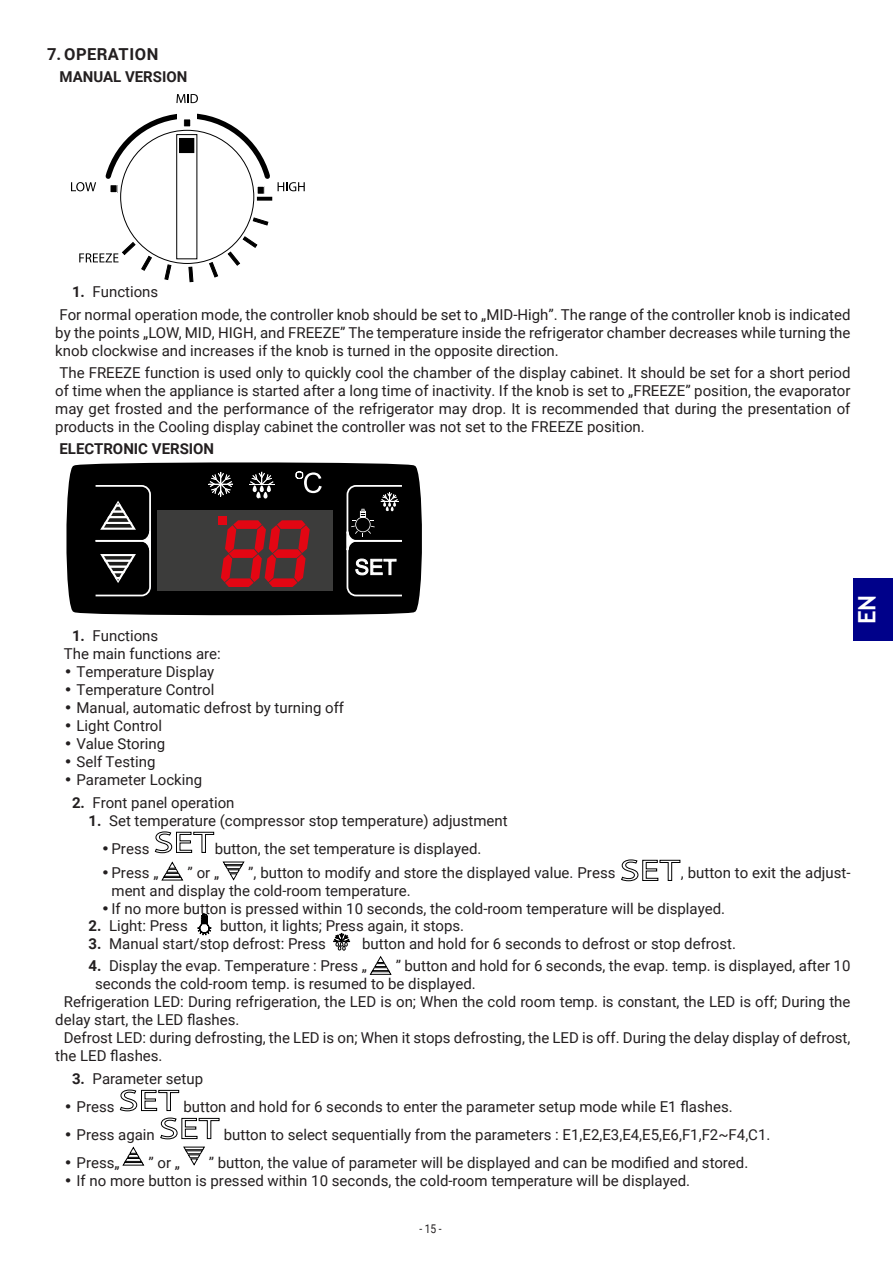
<style>
.page{position:relative;width:893px;height:1263px;background:#fff}
.page>*{position:absolute;margin:0;border:0;box-sizing:border-box;transform-origin:0 0}
.t1{font:700 24px "Trebuchet MS";color:#fff}
.t2{font:700 16.5px "Roboto";letter-spacing:.035em;color:#231f20}
.Tekst_podstawowy{font:15px/18px "Roboto";color:#231f20}
.Tekst_podstawowy_bold{font:700 15px "Roboto";color:#231f20}
.t3{font:12px "Roboto";color:#231f20;scale:.86 1}
.s1{font-weight:700}
.s2{font-family:"Humanst 521 EU";font-weight:700}
</style>
<div class="page">
<div style="left:854px;top:578px;width:39px;height:63px;background:#00018a"></div>
<div style="left:110px;top:184px;width:7px;height:9px;border:1px solid #fff"></div>
<div style="left:257px;top:186px;width:7px;height:8px;background:#000"></div>
<div style="left:257px;top:186px;width:8px;height:8px;border:1px solid #fff"></div>
<div style="left:176px;top:134px;width:21px;height:125px;border:1px solid #000"></div>
<div style="left:257px;top:197px;width:15px;height:3px;border:1px solid #000"></div>
<svg style="left:253px;top:217px;width:15px;height:9px"></svg>
<svg style="left:228px;top:236px;width:29px;height:30px"></svg>
<svg style="left:209px;top:262px;width:9px;height:16px"></svg>
<svg style="left:188px;top:267px;width:5px;height:15px"></svg>
<svg style="left:164px;top:264px;width:7px;height:16px"></svg>
<svg style="left:71px;top:182px;width:25px;height:9px"></svg>
<svg style="left:176px;top:94px;width:22px;height:9px"></svg>
<svg style="left:105px;top:113px;width:200px;height:78px"></svg>
<svg style="left:79px;top:242px;width:73px;height:29px"></svg>
<svg style="left:66px;top:462px;width:356px;height:154px;background:#0f0f0f"></svg>
<svg style="left:209px;top:472px;width:24px;height:24px"></svg>
<div style="left:157px;top:510px;width:175px;height:80px;background:#3c3c3b"></div>
<svg style="left:249px;top:472px;width:26px;height:26px"></svg>
<svg style="left:295px;top:471px;width:27px;height:22px"></svg>
<svg style="left:94px;top:484px;width:58px;height:113px;background:#2d2d2d"></svg>
<svg style="left:221px;top:520px;width:89px;height:67px"></svg>
<div style="left:218px;top:516px;width:9px;height:9px;background:#e30613"></div>
<svg style="left:346px;top:484px;width:58px;height:113px;background:#292929"></svg>
<svg style="left:155px;top:831px;width:59px;height:22px"></svg>
<svg style="left:161px;top:861px;width:22px;height:19px"></svg>
<svg style="left:222px;top:861px;width:23px;height:20px"></svg>
<svg style="left:621px;top:859px;width:59px;height:22px"></svg>
<svg style="left:197px;top:914px;width:14px;height:21px"></svg>
<svg style="left:333px;top:933px;width:17px;height:17px"></svg>
<svg style="left:369px;top:956px;width:23px;height:19px"></svg>
<svg style="left:120px;top:1089px;width:59px;height:22px"></svg>
<svg style="left:160px;top:1117px;width:60px;height:22px"></svg>
<svg style="left:122px;top:1146px;width:22px;height:20px"></svg>
<svg style="left:183px;top:1146px;width:22px;height:20px"></svg>
<p class="t2" style="left:47px;top:42px;width:113px">7.OPERATION</p>
<p class="Tekst_podstawowy_bold" style="left:60px;top:66px;width:129px">MANUAL VERSION</p>
<p class="Tekst_podstawowy" style="left:72px;top:282px;width:88px"><span class="s1">1.</span> Functions</p>
<p class="Tekst_podstawowy" style="left:55px;top:305px;width:797px;text-align:justify">For normal operation mode, the controller knob should be set to „MID-High”. The range of the controller knob is indicated by the points „LOW, MID, HIGH, and FREEZE” The temperature inside the refrigerator chamber decreases while turning the knob clockwise and increases if the knob is turned in the opposite direction.</p>
<p class="Tekst_podstawowy" style="left:55px;top:363px;width:797px;text-align:justify">The FREEZE function is used only to quickly cool the chamber of the display cabinet. It should be set for a short period of time when the appliance is started after a long time of inactivity. If the knob is set to „FREEZE” position, the evaporator may get frosted and the performance of the refrigerator may drop. It is recommended that during the presentation of products in the Cooling display cabinet the controller was not set to the FREEZE position.</p>
<p class="Tekst_podstawowy_bold" style="left:60px;top:438px;width:156px">ELECTRONIC VERSION</p>
<p class="Tekst_podstawowy" style="left:72px;top:626px;width:88px"><span class="s1">1.</span> Functions</p>
<p class="Tekst_podstawowy" style="left:64px;top:644px;width:159px">The main functions are:</p>
<p class="Tekst_podstawowy" style="left:64px;top:662px;width:152px"><span class="s2">•</span> Temperature Display</p>
<p class="Tekst_podstawowy" style="left:64px;top:680px;width:152px"><span class="s2">•</span> Temperature Control</p>
<p class="Tekst_podstawowy" style="left:64px;top:698px;width:282px"><span class="s2">•</span> Manual, automatic defrost by turning off</p>
<p class="Tekst_podstawowy" style="left:64px;top:716px;width:100px"><span class="s2">•</span> Light Control</p>
<p class="Tekst_podstawowy" style="left:64px;top:734px;width:103px"><span class="s2">•</span> Value Storing</p>
<p class="Tekst_podstawowy" style="left:64px;top:752px;width:93px"><span class="s2">•</span> Self Testing</p>
<p class="Tekst_podstawowy" style="left:64px;top:770px;width:140px"><span class="s2">•</span> Parameter Locking</p>
<p class="Tekst_podstawowy" style="left:72px;top:793px;width:164px"><span class="s1">2.</span> Front panel operation</p>
<p class="Tekst_podstawowy" style="left:89px;top:811px;width:421px"><span class="s1">1.</span> Set temperature (compressor stop temperature) adjustment</p>
<p class="Tekst_podstawowy" style="left:101px;top:839px;width:50px"><span class="s2">•</span>Press</p>
<p class="Tekst_podstawowy" style="left:215px;top:839px;width:268px">button, the set temperature is displayed.</p>
<p class="Tekst_podstawowy" style="left:101px;top:863px;width:59px"><span class="s2">•</span>Press „</p>
<p class="Tekst_podstawowy" style="left:187px;top:863px;width:34px">” or „</p>
<p class="Tekst_podstawowy" style="left:248px;top:863px;width:369px">”, button to modify and store the displayed value. Press</p>
<p class="Tekst_podstawowy" style="left:681px;top:863px;width:171px">, button to exit the adjust-</p>
<p class="Tekst_podstawowy" style="left:112px;top:881px;width:301px">ment and display the cold-room temperature.</p>
<p class="Tekst_podstawowy" style="left:101px;top:899px;width:626px"><span class="s2">•</span>If no more button is pressed within 10 seconds, the cold-room temperature will be displayed.</p>
<p class="Tekst_podstawowy" style="left:89px;top:916px;width:101px"><span class="s1">2.</span> Light: Press</p>
<p class="Tekst_podstawowy" style="left:220px;top:916px;width:245px">button, it lights; Press again, it stops.</p>
<p class="Tekst_podstawowy" style="left:89px;top:934px;width:239px"><span class="s1">3.</span> Manual start/stop defrost: Press</p>
<p class="Tekst_podstawowy" style="left:362px;top:934px;width:375px">button and hold for 6 seconds to defrost or stop defrost.</p>
<p class="Tekst_podstawowy" style="left:89px;top:956px;width:280px"><span class="s1">4.</span> Display the evap. Temperature : Press „</p>
<p class="Tekst_podstawowy" style="left:95px;top:956px;width:757px;text-indent:301px">” button and hold for 6 seconds, the evap. temp. is displayed, after 10 seconds the cold-room temp. is resumed to be displayed.</p>
<p class="Tekst_podstawowy" style="left:55px;top:992px;width:797px;text-indent:9px">Refrigeration LED: During refrigeration, the LED is on; When the cold room temp. is constant, the LED is off; During the delay start, the LED flashes.</p>
<p class="Tekst_podstawowy" style="left:55px;top:1028px;width:797px;text-indent:9px">Defrost LED: during defrosting, the LED is on; When it stops defrosting, the LED is off. During the delay display of defrost, the LED flashes.</p>
<p class="Tekst_podstawowy" style="left:72px;top:1069px;width:133px"><span class="s1">3.</span> Parameter setup</p>
<p class="Tekst_podstawowy" style="left:64px;top:1097px;width:52px"><span class="s2">•</span> Press</p>
<p class="Tekst_podstawowy" style="left:183px;top:1097px;width:551px">button and hold for 6 seconds to enter the parameter setup mode while E1 flashes.</p>
<p class="Tekst_podstawowy" style="left:64px;top:1125px;width:93px"><span class="s2">•</span> Press again</p>
<p class="Tekst_podstawowy" style="left:224px;top:1125px;width:548px">button to select sequentially from the parameters : E1,E2,E3,E4,E5,E6,F1,F2~F4,C1.</p>
<p class="Tekst_podstawowy" style="left:64px;top:1153px;width:57px"><span class="s2">•</span> Press„</p>
<p class="Tekst_podstawowy" style="left:148px;top:1153px;width:33px">” or „</p>
<p class="Tekst_podstawowy" style="left:209px;top:1153px;width:541px">” button, the value of parameter will be displayed and can be modified and stored.</p>
<p class="Tekst_podstawowy" style="left:64px;top:1171px;width:628px"><span class="s2">•</span> If no more button is pressed within 10 seconds, the cold-room temperature will be displayed.</p>
<h1 class="t1" style="left:852px;top:624px;width:31px;rotate:-90deg">EN</h1>
<p class="t3" style="left:419px;top:1220px;width:27px">- 15 -</p>
</div>
